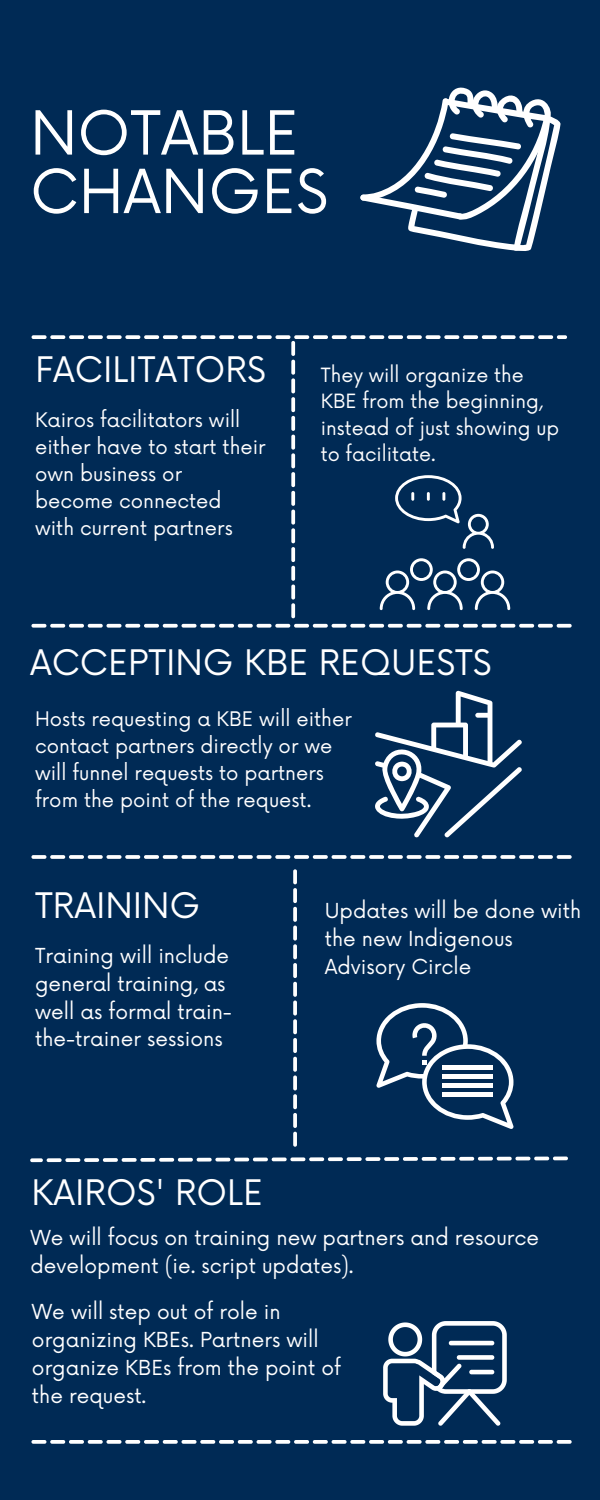
<style>
.page{position:relative;width:600px;height:1500px;background:#002a55}
.page>*{position:absolute;margin:0;border:0;box-sizing:border-box;transform-origin:0 0}
.t1{font:59.2px/58.5px "Now";color:#fff}
.t2{font:34.3px "Now";color:#fff}
.t3{font:20.2px/27.8px "Now";color:#fff}
.t4{font:19.6px/27px "Now";color:#fff}
.t5{font:19.2px/26.2px "Now";color:#fff}
</style>
<div class="page">
<svg style="left:31px;top:624px;width:541px;height:4px"></svg>
<svg style="left:31px;top:855px;width:541px;height:4px"></svg>
<svg style="left:31px;top:1440px;width:541px;height:4px"></svg>
<svg style="left:293px;top:869px;width:4px;height:278px"></svg>
<svg style="left:30px;top:1157px;width:538px;height:5px"></svg>
<svg style="left:32px;top:335px;width:535px;height:283px"></svg>
<svg style="left:376px;top:1003px;width:137px;height:126px"></svg>
<svg style="left:360px;top:87px;width:201px;height:164px"></svg>
<svg style="left:375px;top:690px;width:147px;height:148px"></svg>
<svg style="left:383px;top:1321px;width:124px;height:105px"></svg>
<h1 class="t1" style="left:30px;top:107px;width:300px">NOTABLE<br>CHANGES</h1>
<h2 class="t2" style="left:35px;top:351px;width:232px">FACILITATORS</h2>
<p class="t4" style="left:35px;top:408px;width:232px">Kairos facilitators will either have to start their own business or<br>become connected<br>with current partners</p>
<p class="t5" style="left:321px;top:363px;width:240px">They will organize the<br>KBE from the beginning, instead of just showing up to facilitate.</p>
<h2 class="t2" style="left:30px;top:644px;width:463px">ACCEPTING KBE REQUESTS</h2>
<p class="t4" style="left:35px;top:707px;width:318px">Hosts requesting a KBE will either contact partners directly or we will funnel requests to partners from the point of the request.</p>
<h2 class="t2" style="left:35px;top:887px;width:167px">TRAINING</h2>
<p class="t3" style="left:325px;top:898px;width:258px">Updates will be done with the new Indigenous<br>Advisory Circle</p>
<p class="t3" style="left:35px;top:943px;width:198px">Training will include general training, as well as formal train&shy;the-trainer sessions</p>
<h2 class="t2" style="left:32px;top:1174px;width:233px">KAIROS' ROLE</h2>
<p class="t3" style="left:30px;top:1225px;width:510px">We will focus on training new partners and resource development (ie. script updates).</p>
<p class="t3" style="left:32px;top:1299px;width:311px">We will step out of role in organizing KBEs. Partners will organize KBEs from the point of the request.</p>
</div>
